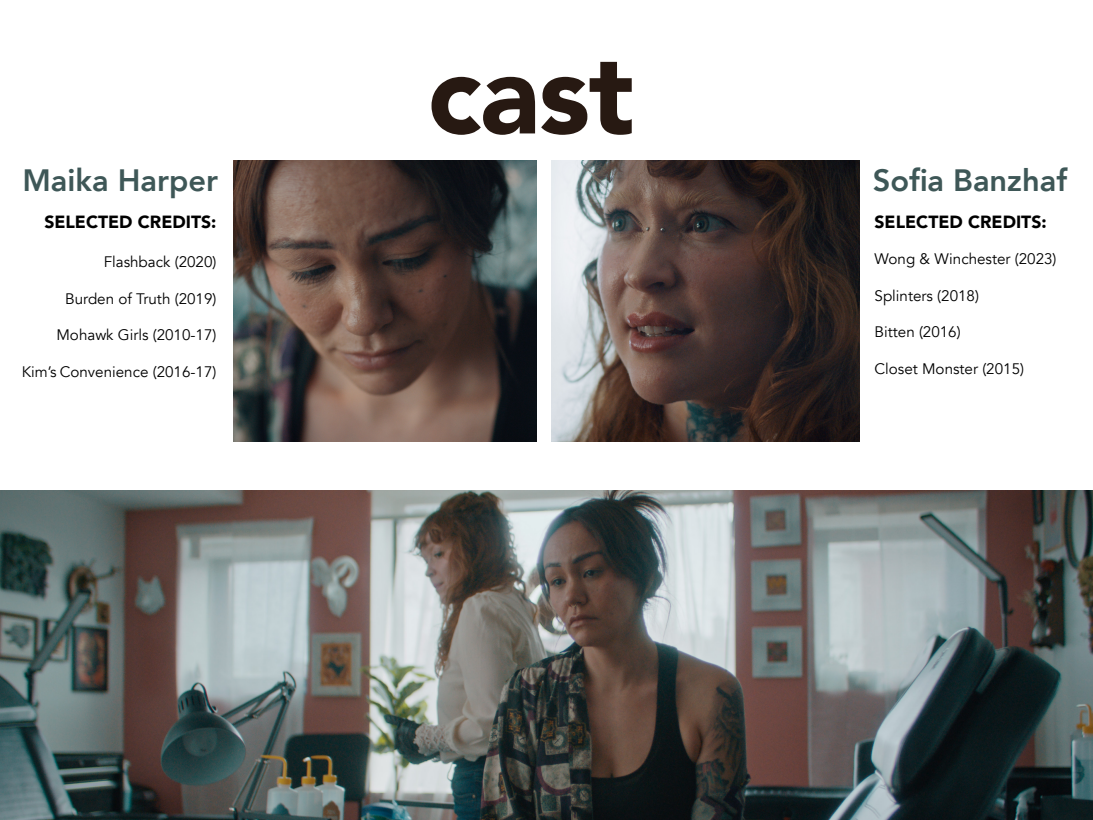
<style>
.page{position:relative;width:1093px;height:820px;background:#fff}
.page>*{position:absolute;margin:0;border:0;box-sizing:border-box;transform-origin:0 0}
.t1{font:900 113.56px "Avenir";color:#271912}
.t2{font:800 30.8px "Avenir";color:#3e5757}
.t3{font:900 17.6px "Avenir";color:#000}
.t4{font:15.2px "Avenir";color:#000}
</style>
<div class="page">
<img style="left:234px;top:160px;width:302px;height:282px">
<img style="left:552px;top:160px;width:307px;height:282px">
<img style="left:0;top:490px;width:1093px;height:329px">
<p class="t1" style="left:427px;top:-4px;width:208px">cast</p>
<p class="t2" style="left:22px;top:156px;width:197px">Maika Harper</p>
<p class="t2" style="left:873px;top:156px;width:196px">Sofia Banzhaf</p>
<p class="t3" style="left:44px;top:206px;width:174px">SELECTED CREDITS:</p>
<p class="t4" style="left:104px;top:253px;width:114px">Flashback (2020)</p>
<p class="t4" style="left:65px;top:289px;width:153px">Burden of Truth (2019)</p>
<p class="t4" style="left:56px;top:326px;width:161px">Mohawk Girls (2010-17)</p>
<p class="t4" style="left:22px;top:362px;width:196px">Kim’s Convenience (2016-17)</p>
<p class="t3" style="left:874px;top:206px;width:174px">SELECTED CREDITS:</p>
<p class="t4" style="left:874px;top:250px;width:183px">Wong &amp; Winchester (2023)</p>
<p class="t4" style="left:874px;top:286px;width:106px">Splinters (2018)</p>
<p class="t4" style="left:874px;top:323px;width:88px">Bitten (2016)</p>
<p class="t4" style="left:874px;top:359px;width:151px">Closet Monster (2015)</p>
</div>
